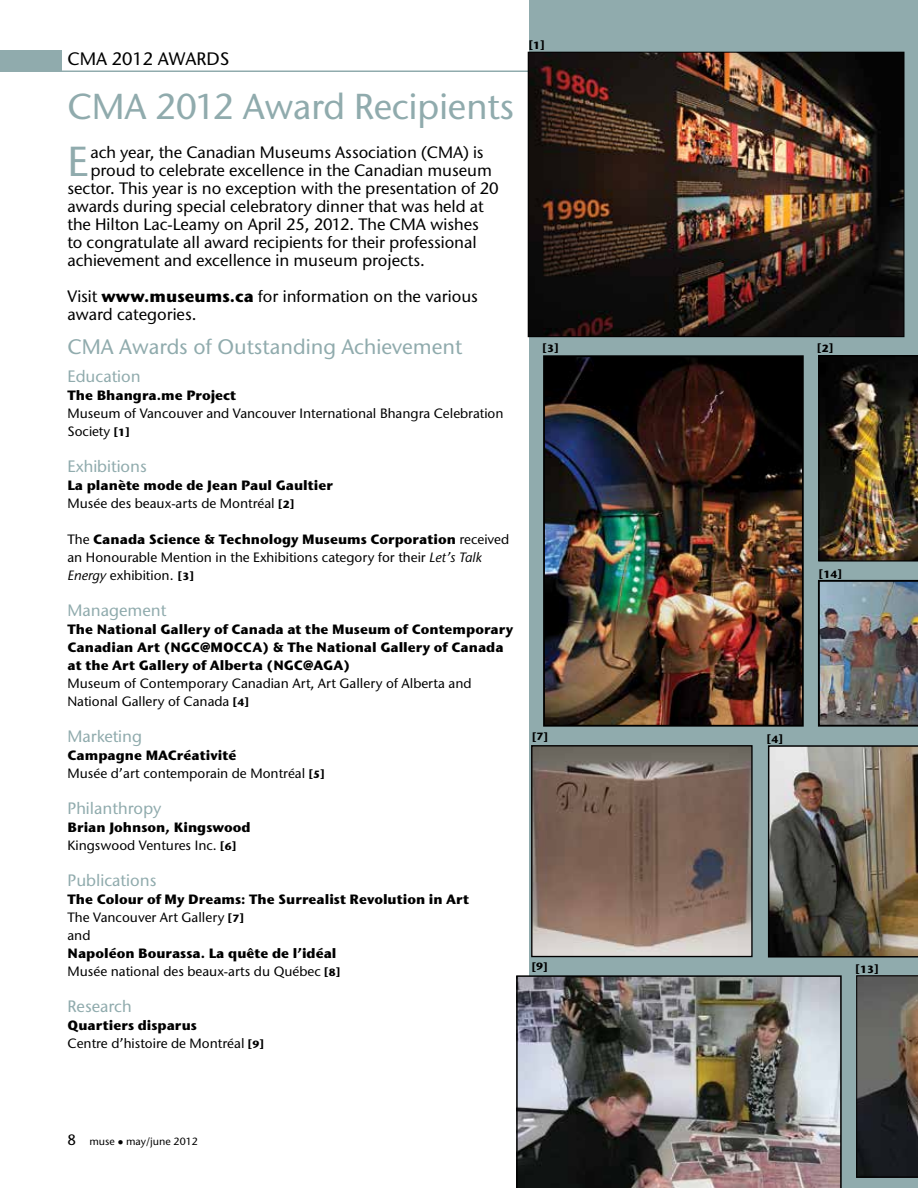
<style>
.page{position:relative;width:918px;height:1188px;background:#fff}
.page>*{position:absolute;margin:0;border:0;box-sizing:border-box;transform-origin:0 0}
.t1{font:500 41.85px "Stone Sans ITC";color:#90abad}
.t2{font:500 36px "Stone Sans ITC";letter-spacing:-.005em;color:#90abad}
.t3{font:500 21px "Stone Sans ITC";color:#90abad}
.t4{font:500 18px "Stone Sans ITC";color:#000}
.t5{font:500 16.5px/18px "Stone Sans ITC";letter-spacing:-.005em;color:#000}
.t6{font:500 16.5px "Stone Sans ITC";color:#90abad}
.t7{font:500 13.5px/18px "Stone Sans ITC";color:#000}
.t8{font:700 13.5px/18px "Stone Sans ITC";color:#000}
.t9{font:700 10.5px "Stone Sans ITC";color:#000}
.t10{font:500 10.5px "Stone Sans ITC";color:#000}
.s1{font-weight:700}
.s2{font-weight:700;font-size:10.5px}
.s3{font-weight:500}
.s4{font-size:10.5px}
.s5{font-style:italic}
.s6{font-size:15px}
</style>
<div class="page">
<hr style="left:0;top:70px;width:918px;height:2px;background:#90abad">
<div style="left:530px;top:0;width:388px;height:1188px;background:#90abad"></div>
<img style="left:533px;top:747px;width:218px;height:208px">
<div style="left:531px;top:745px;width:222px;height:212px;border:1px solid #000"></div>
<img style="left:516px;top:975px;width:326px;height:213px">
<img style="left:530px;top:54px;width:372px;height:281px">
<div style="left:528px;top:52px;width:376px;height:285px;border:1px solid #000"></div>
<img style="left:818px;top:355px;width:100px;height:207px">
<img style="left:546px;top:358px;width:255px;height:366px">
<div style="left:543px;top:355px;width:261px;height:372px;border:2px solid #000"></div>
<svg style="left:856px;top:975px;width:62px;height:203px;background:#464441"></svg>
<img style="left:818px;top:580px;width:100px;height:147px">
<img style="left:768px;top:745px;width:150px;height:213px">
<div style="left:0;top:51px;width:62px;height:20px;background:#90abad"></div>
<h3 class="t4" style="left:68px;top:48px;width:163px">CMA 2012 AWARDS</h3>
<h2 class="t2" style="left:68px;top:84px;width:448px">CMA 2012 Award Recipients</h2>
<h1 class="t1" style="left:68px;top:136px;width:22px">E</h1>
<p class="t5" style="left:90px;top:143px;width:395px">ach year, the Canadian Museums Association (CMA) is</p>
<p class="t5" style="left:90px;top:161px;width:403px">proud to celebrate excellence in the Canadian museum</p>
<p class="t5" style="left:67px;top:179px;width:433px">sector. This year is no exception with the presentation of 20</p>
<p class="t5" style="left:67px;top:197px;width:418px">awards during special celebratory dinner that was held at</p>
<p class="t5" style="left:67px;top:215px;width:413px">the Hilton Lac-Leamy on April 25, 2012. The CMA wishes</p>
<p class="t5" style="left:67px;top:233px;width:411px">to congratulate all award recipients for their professional</p>
<p class="t5" style="left:67px;top:251px;width:359px">achievement and excellence in museum projects.</p>
<p class="t5" style="left:67px;top:287px;width:412px">Visit <span class="s1">www.museums.ca</span> for information on the various award categories.</p>
<h3 class="t3" style="left:68px;top:333px;width:396px">CMA Awards of Outstanding Achievement</h3>
<p class="t6" style="left:68px;top:367px;width:75px">Education</p>
<p class="t8" style="left:68px;top:386px;width:170px">The Bhangra.me Project</p>
<p class="t7" style="left:68px;top:405px;width:438px">Museum of Vancouver and Vancouver International Bhangra Celebration<br>Society <span class="s2">[1]</span></p>
<p class="t6" style="left:68px;top:457px;width:81px">Exhibitions</p>
<p class="t8" style="left:68px;top:476px;width:267px">La planète mode de Jean Paul Gaultier<br><span class="s3">Musée des beaux-arts de Montréal</span> <span class="s4">[2]</span></p>
<p class="t7" style="left:68px;top:531px;width:443px">The <span class="s1">Canada Science &amp; Technology Museums Corporation</span> received an Honourable Mention in the Exhibitions category for their <span class="s5">Let’s Talk<br>Energy</span> exhibition. <span class="s2">[3]</span></p>
<p class="t6" style="left:68px;top:601px;width:100px">Management</p>
<p class="t8" style="left:68px;top:620px;width:447px">The National Gallery of Canada at the Museum of Contemporary<br>Canadian Art (NGC@MOCCA) &amp; The National Gallery of Canada at the Art Gallery of Alberta (NGC@AGA)</p>
<p class="t7" style="left:68px;top:675px;width:406px">Museum of Contemporary Canadian Art, Art Gallery of Alberta and<br>National Gallery of Canada <span class="s2">[4]</span></p>
<p class="t6" style="left:68px;top:727px;width:76px">Marketing</p>
<p class="t7" style="left:68px;top:747px;width:259px"><span class="s1">Campagne MACréativité<br></span>Musée d’art contemporain de Montréal <span class="s2">[5]</span></p>
<p class="t6" style="left:68px;top:799px;width:95px">Philanthropy</p>
<p class="t8" style="left:68px;top:818px;width:185px">Brian Johnson, Kingswood<br><span class="s3">Kingswood Ventures Inc.</span> <span class="s4">[6]</span></p>
<p class="t6" style="left:68px;top:871px;width:90px">Publications</p>
<p class="t8" style="left:68px;top:890px;width:403px">The Colour of My Dreams: The Surrealist Revolution in Art<br><span class="s3">The Vancouver Art Gallery</span> <span class="s4">[7]<br></span><span class="s3">and</span></p>
<p class="t7" style="left:68px;top:945px;width:275px"><span class="s1">Napoléon Bourassa. La quête de l’idéal<br></span>Musée national des beaux-arts du Québec <span class="s2">[8]</span></p>
<p class="t6" style="left:68px;top:997px;width:66px">Research</p>
<p class="t7" style="left:68px;top:1017px;width:199px"><span class="s1">Quartiers disparus<br></span>Centre d’histoire de Montréal <span class="s2">[9]</span></p>
<p class="t9" style="left:528px;top:38px;width:19px">[1]</p>
<p class="t9" style="left:542px;top:341px;width:19px">[3]</p>
<p class="t9" style="left:817px;top:341px;width:19px">[2]</p>
<p class="t9" style="left:818px;top:567px;width:26px">[14]</p>
<p class="t9" style="left:531px;top:729px;width:19px">[7]</p>
<p class="t9" style="left:766px;top:731px;width:19px">[4]</p>
<p class="t9" style="left:531px;top:959px;width:19px">[9]</p>
<p class="t9" style="left:855px;top:962px;width:26px">[13]</p>
<p class="t10" style="left:68px;top:1135px;width:132px"><span class="s6">8</span> muse ● may/june 2012</p>
</div>
